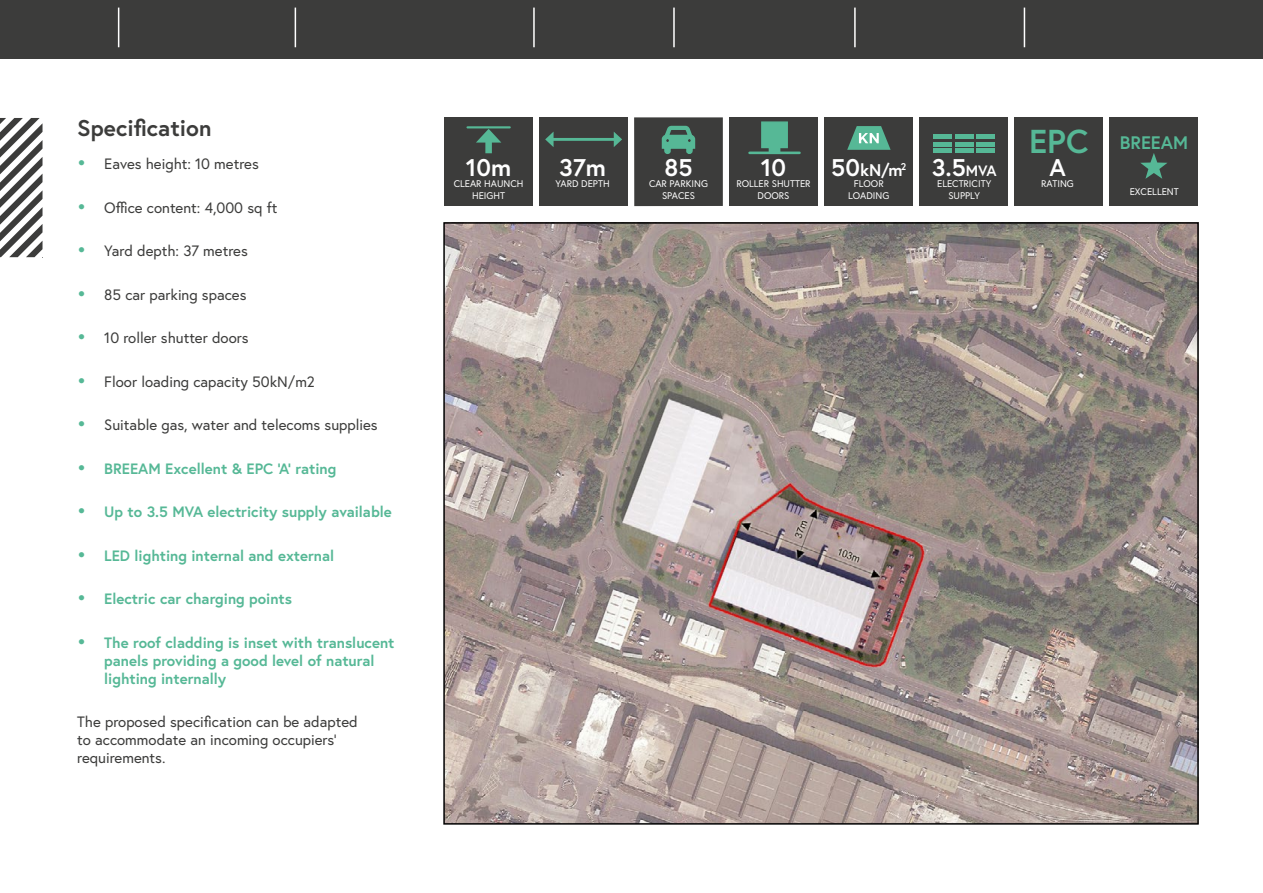
<style>
.page{position:relative;width:1263px;height:893px;background:#fff}
.page>*{position:absolute;margin:0;border:0;box-sizing:border-box;transform-origin:0 0}
.t1{font:700 24.15px "Europa";color:#fff}
.t2{font:700 22.8px "Europa";color:#3c3c3b}
.t3{font:700 18.15px "Europa";color:#56b896}
.t4{font:700 16.95px "Europa";color:#fff}
.t5{font:15px/18px "Europa";color:#3c3c3b}
.t6{font:700 15px/18px "Europa";color:#56b896}
.t7{font:9.6px/11.6px "Europa";color:#fff;text-align:center}
.s1{font-weight:700;font-size:18px;color:#56b896}
.s2{font-size:18px}
.s3{font-size:24.15px}
.s4{font-size:15px}
.s5{font-size:33.15px}
</style>
<div class="page">
<svg style="left:0;top:118px;width:43px;height:139px"></svg>
<div style="left:444px;top:118px;width:88px;height:88px;background:#3c3c3b"></div>
<div style="left:485px;top:137px;width:7px;height:16px;background:#56b896"></div>
<svg style="left:476px;top:129px;width:25px;height:14px"></svg>
<hr style="left:467px;top:126px;width:43px;height:2px;background:#56b896">
<div style="left:539px;top:117px;width:88px;height:89px;background:#3c3c3b"></div>
<hr style="left:551px;top:138px;width:65px;height:3px;background:#56b896">
<svg style="left:545px;top:132px;width:8px;height:15px"></svg>
<svg style="left:614px;top:132px;width:8px;height:15px"></svg>
<div style="left:920px;top:117px;width:88px;height:89px;background:#3c3c3b"></div>
<div style="left:934px;top:134px;width:18px;height:5px;background:#56b896"></div>
<div style="left:955px;top:134px;width:18px;height:5px;background:#56b896"></div>
<div style="left:976px;top:134px;width:18px;height:5px;background:#56b896"></div>
<div style="left:934px;top:142px;width:18px;height:5px;background:#56b896"></div>
<div style="left:955px;top:142px;width:18px;height:5px;background:#56b896"></div>
<div style="left:976px;top:142px;width:18px;height:5px;background:#56b896"></div>
<div style="left:934px;top:148px;width:18px;height:5px;background:#56b896"></div>
<div style="left:955px;top:148px;width:18px;height:5px;background:#56b896"></div>
<div style="left:976px;top:148px;width:18px;height:5px;background:#56b896"></div>
<div style="left:730px;top:117px;width:88px;height:89px;background:#3c3c3b"></div>
<hr style="left:749px;top:152px;width:50px;height:2px;background:#56b896">
<div style="left:761px;top:121px;width:27px;height:27px;background:#56b896;border:1px solid #56b896"></div>
<div style="left:769px;top:141px;width:11px;height:12px;background:#56b896"></div>
<div style="left:634px;top:117px;width:89px;height:89px;background:#3c3c3b"></div>
<svg style="left:661px;top:125px;width:35px;height:29px"></svg>
<div style="left:1015px;top:117px;width:88px;height:89px;background:#3c3c3b"></div>
<div style="left:1110px;top:117px;width:88px;height:89px;background:#3c3c3b"></div>
<div style="left:825px;top:117px;width:88px;height:89px;background:#3c3c3b"></div>
<svg style="left:847px;top:126px;width:44px;height:24px"></svg>
<img style="left:446px;top:225px;width:750px;height:597px">
<svg style="left:1140px;top:153px;width:27px;height:26px"></svg>
<div style="left:0;top:0;width:1263px;height:59px;background:#3c3c3b"></div>
<hr style="left:118px;top:8px;width:1px;height:39px;background:#fff">
<hr style="left:295px;top:8px;width:1px;height:39px;background:#fff">
<hr style="left:533px;top:8px;width:2px;height:39px;background:#fff">
<hr style="left:673px;top:8px;width:2px;height:39px;background:#fff">
<hr style="left:854px;top:8px;width:2px;height:39px;background:#fff">
<hr style="left:1024px;top:8px;width:1px;height:39px;background:#fff">
<h2 class="t2" style="left:77px;top:112px;width:136px">Specification</h2>
<p class="t5" style="left:77px;top:155px;width:183px"><span class="s1">•</span> Eaves height: 10 metres</p>
<p class="t5" style="left:77px;top:198px;width:202px"><span class="s1">•</span> Office content: 4,000 sq ft</p>
<p class="t5" style="left:77px;top:242px;width:172px"><span class="s1">•</span> Yard depth: 37 metres</p>
<p class="t5" style="left:77px;top:285px;width:171px"><span class="s1">•</span> 85 car parking spaces</p>
<p class="t5" style="left:77px;top:329px;width:173px"><span class="s1">•</span> 10 roller shutter doors</p>
<p class="t5" style="left:77px;top:372px;width:239px"><span class="s1">•</span> Floor loading capacity 50kN/m2</p>
<p class="t5" style="left:77px;top:416px;width:302px"><span class="s1">•</span> Suitable gas, water and telecoms supplies</p>
<p class="t6" style="left:77px;top:459px;width:261px"><span class="s2">•</span> BREEAM Excellent &amp; EPC ‘A’ rating</p>
<p class="t6" style="left:77px;top:503px;width:316px"><span class="s2">•</span> Up to 3.5 MVA electricity supply available</p>
<p class="t6" style="left:77px;top:546px;width:258px"><span class="s2">•</span> LED lighting internal and external</p>
<p class="t6" style="left:77px;top:590px;width:216px"><span class="s2">•</span> Electric car charging points</p>
<p class="t6" style="left:104px;top:633px;width:292px;text-indent:-27px"><span class="s2">•</span> The roof cladding is inset with translucent panels providing a good level of natural lighting internally</p>
<p class="t5" style="left:77px;top:713px;width:282px">The proposed specification can be adapted to accommodate an incoming occupiers’ requirements.</p>
<h1 class="t1" style="left:466px;top:151px;width:47px">10m</h1>
<p class="t7" style="left:454px;top:178px;width:71px">CLEAR HAUNCH<br>HEIGHT</p>
<h1 class="t1" style="left:559px;top:151px;width:48px">37m</h1>
<p class="t7" style="left:555px;top:178px;width:56px">YARD DEPTH</p>
<h1 class="t1" style="left:664px;top:151px;width:30px">85</h1>
<p class="t7" style="left:649px;top:178px;width:60px">CAR PARKING<br>SPACES</p>
<h1 class="t1" style="left:761px;top:151px;width:27px">10</h1>
<p class="t7" style="left:736px;top:178px;width:76px">ROLLER SHUTTER<br>DOORS</p>
<p class="t4" style="left:831px;top:158px;width:76px"><span class="s3">50</span>kN/m<sup>2</sup></p>
<p class="t7" style="left:848px;top:178px;width:43px">FLOOR<br>LOADING</p>
<h1 class="t1" style="left:932px;top:151px;width:66px">3.5<span class="s4">MVA</span></h1>
<p class="t7" style="left:937px;top:178px;width:56px">ELECTRICITY<br>SUPPLY</p>
<p class="t3" style="left:1029px;top:130px;width:160px"><span class="s5">EPC</span> BREEAM</p>
<h1 class="t1" style="left:1049px;top:151px;width:18px">A</h1>
<p class="t7" style="left:1041px;top:178px;width:34px">RATING</p>
<p class="t7" style="left:1130px;top:186px;width:51px">EXCELLENT</p>
</div>
